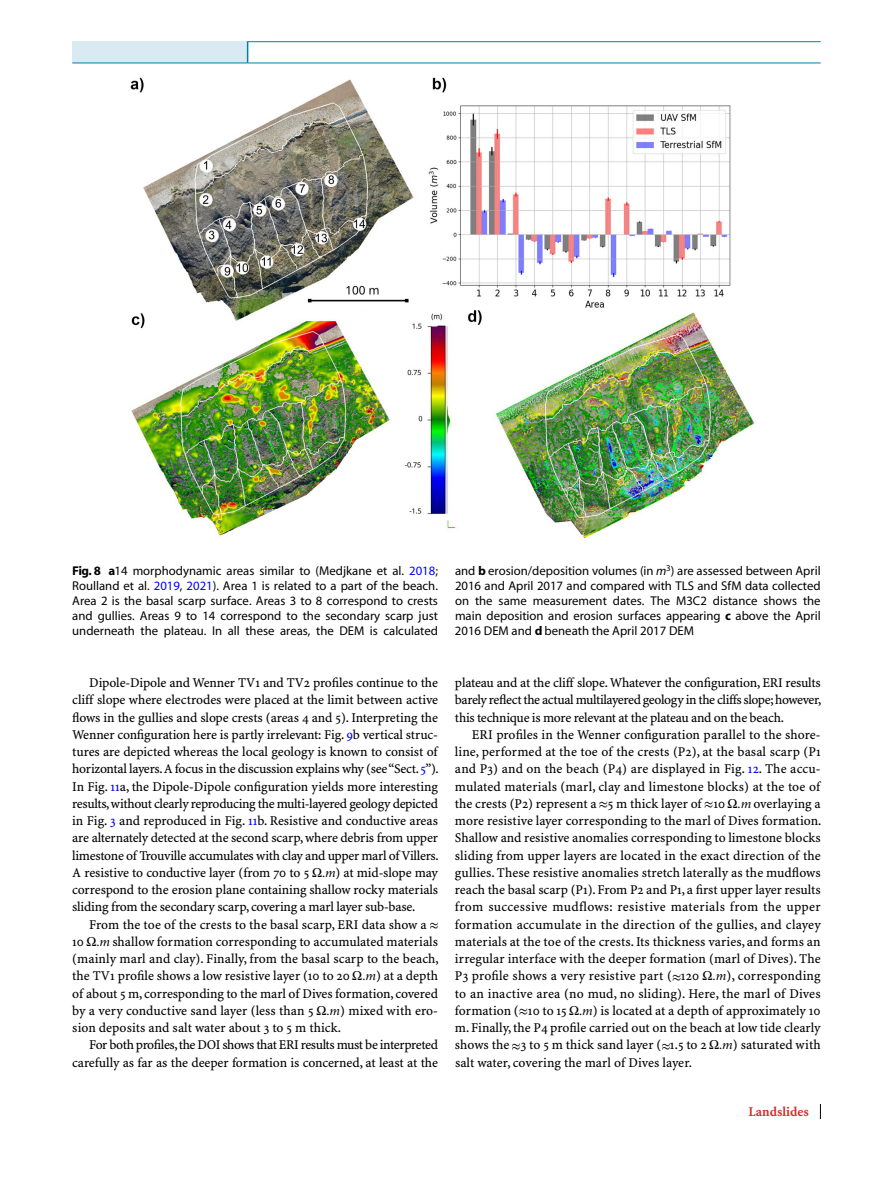
<style>
.page{position:relative;width:893px;height:1187px;background:#fff}
.page>*{position:absolute;margin:0;border:0;box-sizing:border-box;transform-origin:0 0}
.t1{font:13.5px/17.2px "S Minion Plus";letter-spacing:-.015em;color:#000;text-align:justify}
.t2{font:13.5px "S Minion Plus Bold 4";color:#d12d28}
.t3{font:12.75px/15px "S Myriad";color:#000;text-align:justify}
.s1{font-weight:700}
.s2{color:#00f}
.s3{font-family:"Myriad Pro It 2"}
.s4{font-family:"STIX Math Regular 13"}
.s5{font-family:"Minion Pro Regular 15"}
.s6{font-family:"Minion Pro It 16"}
.s7{font-family:"STIX Math Regular 25"}
.s8{font-family:"STIX Math Regular 26"}
.s9{font-family:"Minion Pro Regular 19"}
.s10{font-family:"Minion Pro It 18"}
.s11{font-family:"STIX Math Regular 27"}
.s12{font-family:"Minion Pro Regular 20"}
.s13{font-family:"Minion Pro It 11"}
.s14{font-family:"STIX Math Regular 14"}
.s15{font-family:"Minion Pro Regular 13"}
.s16{font-family:"Minion Pro It 12"}
.s17{font-family:"STIX Math Regular 15"}
.s18{font-family:"STIX Math Regular 16"}
.s19{font-family:"STIX Math Regular 17"}
.s20{font-family:"Minion Pro Regular 14"}
.s21{font-family:"Minion Pro It 13"}
.s22{font-family:"STIX Math Regular 18"}
.s23{font-family:"STIX Math Regular 19"}
.s24{font-family:"Minion Pro Regular 16"}
.s25{font-family:"Minion Pro It 14"}
.s26{font-family:"STIX Math Regular 20"}
.s27{font-family:"STIX Math Regular 21"}
.s28{font-family:"Minion Pro Regular 17"}
.s29{font-family:"Minion Pro It 15"}
.s30{font-family:"STIX Math Regular 22"}
.s31{font-family:"STIX Math Regular 23"}
.s32{font-family:"STIX Math Regular 24"}
.s33{font-family:"Minion Pro Regular 18"}
.s34{font-family:"Minion Pro It 17"}
</style>
<div class="page">
<svg style="left:820px;top:1104px;width:1px;height:14px"></svg>
<div style="left:72px;top:42px;width:176px;height:21px;background:#daeaf3"></div>
<svg style="left:247px;top:42px;width:1px;height:21px"></svg>
<hr style="left:72px;top:63px;width:176px;height:1px;background:#007faa">
<hr style="left:247px;top:41px;width:574px;height:1px;background:#007faa">
<hr style="left:248px;top:63px;width:573px;height:1px;background:#007faa">
<img style="left:130px;top:77px;width:625px;height:462px">
<p class="t3" style="left:72px;top:563px;width:367px"><span class="s1">Fig. 8 a</span>14 morphodynamic areas similar to (Medjkane et al. <span class="s2">2018</span>; Roulland et al. <span class="s2">2019</span>, <span class="s2">2021</span>). Area 1 is related to a part of the beach.<br>Area 2 is the basal scarp surface. Areas 3 to 8 correspond to crests and gullies. Areas 9 to 14 correspond to the secondary scarp just underneath the plateau. In all these areas, the DEM is calculated</p>
<p class="t3" style="left:455px;top:564px;width:367px">and <span class="s1">b</span> erosion/deposition volumes (in <span class="s3">m</span><sup>3</sup>) are assessed between April 2016 and April 2017 and compared with TLS and SfM data collected on the same measurement dates. The M3C2 distance shows the main deposition and erosion surfaces appearing <span class="s1">c</span> above the April 2016 DEM and <span class="s1">d</span> beneath the April 2017 DEM</p>
<p class="t1" style="left:72px;top:674px;width:368px;text-indent:17px">Dipole-Dipole and Wenner TV1 and TV2 profiles continue to the cliff slope where electrodes were placed at the limit between active flows in the gullies and slope crests (areas 4 and 5). Interpreting the Wenner configuration here is partly irrelevant: Fig. <span class="s2">9</span>b vertical struc&shy;tures are depicted whereas the local geology is known to consist of horizontal layers. A focus in the discussion explains why (see “Sect.<span class="s2">5</span>’’).<br>In Fig. <span class="s2">11</span>a, the Dipole-Dipole configuration yields more interesting results, without clearly reproducing the multi-layered geology depicted in Fig. <span class="s2">3</span> and reproduced in Fig. <span class="s2">11</span>b. Resistive and conductive areas are alternately detected at the second scarp, where debris from upper limestone of Trouville accumulates with clay and upper marl of Villers.<br>A resistive to conductive layer (from 70 to 5 <span class="s4">Ω</span><span class="s5">.</span><span class="s6">m</span>) at mid-slope may correspond to the erosion plane containing shallow rocky materials sliding from the secondary scarp, covering a marl layer sub-base.</p>
<p class="t1" style="left:72px;top:915px;width:368px;text-indent:17px">From the toe of the crests to the basal scarp, ERI data show a <span class="s7">≈ </span>10 <span class="s8">Ω</span><span class="s9">.</span><span class="s10">m</span> shallow formation corresponding to accumulated materials (mainly marl and clay). Finally, from the basal scarp to the beach, the TV1 profile shows a low resistive layer (10 to 20 <span class="s11">Ω</span><span class="s12">.</span><span class="s13">m</span>) at a depth of about 5 m, corresponding to the marl of Dives formation, covered by a very conductive sand layer (less than 5 <span class="s14">Ω</span><span class="s15">.</span><span class="s16">m</span>) mixed with ero&shy;sion deposits and salt water about 3 to 5 m thick.</p>
<p class="t1" style="left:72px;top:1036px;width:367px;text-align:right">For both profiles, the DOI shows that ERI results must be interpreted carefully as far as the deeper formation is concerned, at least at the</p>
<p class="t1" style="left:455px;top:674px;width:368px">plateau and at the cliff slope. Whatever the configuration, ERI results barely reflect the actual multilayered geology in the cliffs slope; however, this technique is more relevant at the plateau and on the beach.</p>
<p class="t1" style="left:455px;top:726px;width:368px;text-indent:17px">ERI profiles in the Wenner configuration parallel to the shore&shy;line, performed at the toe of the crests (P2), at the basal scarp (P1 and P3) and on the beach (P4) are displayed in Fig. <span class="s2">12</span>. The accu&shy;mulated materials (marl, clay and limestone blocks) at the toe of the crests (P2) represent a <span class="s17">≈</span>5 m thick layer of <span class="s18">≈</span>10 <span class="s19">Ω</span><span class="s20">.</span><span class="s21">m</span> overlaying a more resistive layer corresponding to the marl of Dives formation.<br>Shallow and resistive anomalies corresponding to limestone blocks sliding from upper layers are located in the exact direction of the gullies. These resistive anomalies stretch laterally as the mudflows reach the basal scarp (P1). From P2 and P1, a first upper layer results from successive mudflows: resistive materials from the upper formation accumulate in the direction of the gullies, and clayey materials at the toe of the crests. Its thickness varies, and forms an irregular interface with the deeper formation (marl of Dives). The P3 profile shows a very resistive part (<span class="s22">≈</span>120 <span class="s23">Ω</span><span class="s24">.</span><span class="s25">m</span>), corresponding to an inactive area (no mud, no sliding). Here, the marl of Dives formation (<span class="s26">≈</span>10 to 15 <span class="s27">Ω</span><span class="s28">.</span><span class="s29">m</span>) is located at a depth of approximately 10 m. Finally, the P4 profile carried out on the beach at low tide clearly shows the <span class="s30">≈</span>3 to 5 m thick sand layer (<span class="s31">≈</span>1.5 to 2 <span class="s32">Ω</span><span class="s33">.</span><span class="s34">m</span>) saturated with salt water, covering the marl of Dives layer.</p>
<p class="t2" style="left:748px;top:1103px;width:62px">Landslides</p>
</div>
